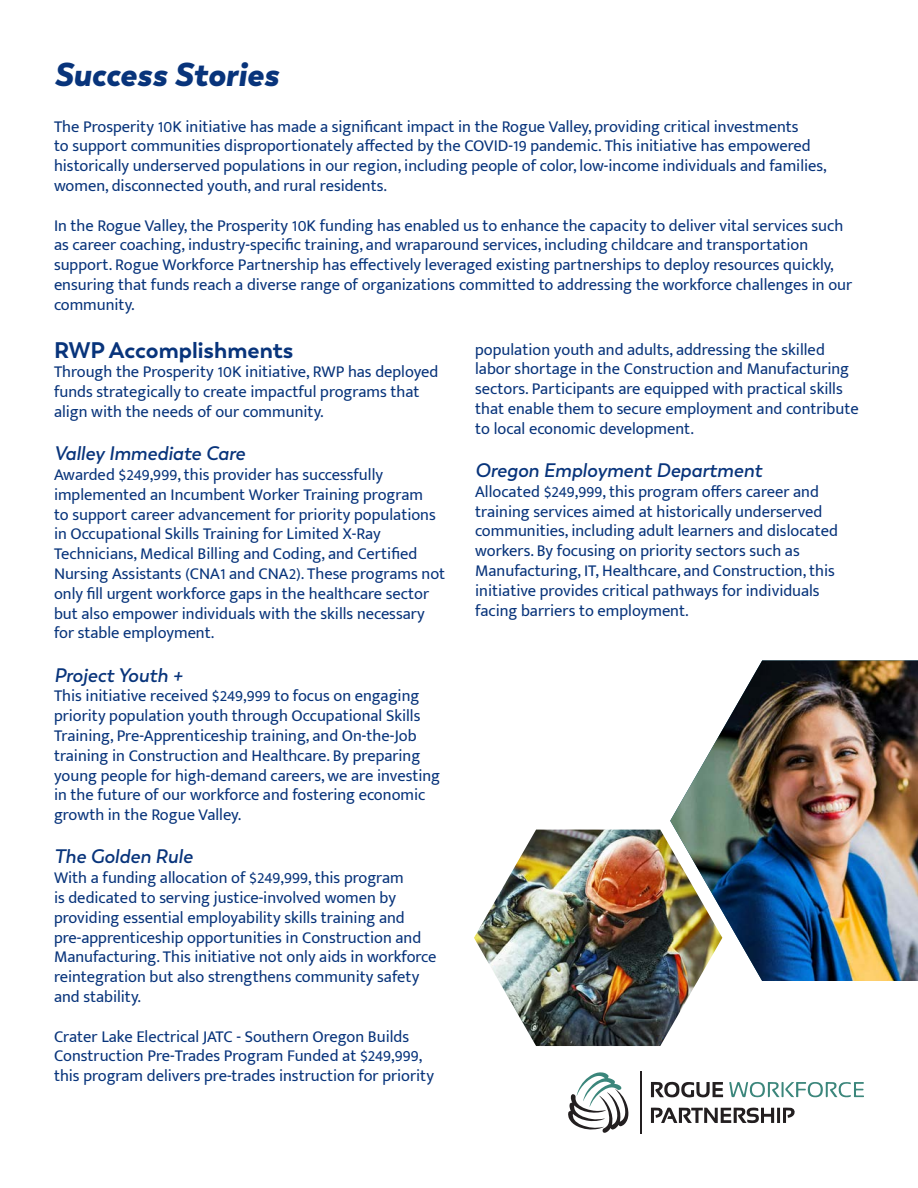
<style>
.page{position:relative;width:918px;height:1188px;background:#fff}
.page>*{position:absolute;margin:0;border:0;box-sizing:border-box;transform-origin:0 0}
.t1{font:italic 900 33px "Trenda";color:#08347b}
.t2{font:700 22.5px "Trenda";color:#08347b}
.t3{font:italic 600 19.5px "Trenda";color:#08347b}
.t4{font:16.5px/19.8px "Mukta Mahee";color:#08347b}
</style>
<div class="page">
<svg style="left:651px;top:1082px;width:72px;height:16px"></svg>
<hr style="left:640px;top:1071px;width:1px;height:63px;background:#231f20">
<svg style="left:651px;top:1107px;width:144px;height:16px"></svg>
<svg style="left:568px;top:1072px;width:61px;height:61px"></svg>
<svg style="left:729px;top:1082px;width:135px;height:16px"></svg>
<img style="left:670px;top:661px;width:248px;height:320px">
<img style="left:474px;top:830px;width:248px;height:216px">
<p class="t1" style="left:54px;top:54px;width:226px">Success Stories</p>
<p class="t4" style="left:54px;top:116px;width:774px">The Prosperity 10K initiative has made a significant impact in the Rogue Valley, providing critical investments<br>to support communities disproportionately affected by the COVID-19 pandemic. This initiative has empowered historically underserved populations in our region, including people of color, low-income individuals and families, women, disconnected youth, and rural residents.</p>
<p class="t4" style="left:54px;top:215px;width:800px">In the Rogue Valley, the Prosperity 10K funding has enabled us to enhance the capacity to deliver vital services such as career coaching, industry-specific training, and wraparound services, including childcare and transportation support. Rogue Workforce Partnership has effectively leveraged existing partnerships to deploy resources quickly, ensuring that funds reach a diverse range of organizations committed to addressing the workforce challenges in our community.</p>
<p class="t2" style="left:54px;top:336px;width:241px">RWP Accomplishments</p>
<p class="t4" style="left:54px;top:362px;width:386px">Through the Prosperity 10K initiative, RWP has deployed funds strategically to create impactful programs that align with the needs of our community.</p>
<p class="t3" style="left:54px;top:442px;width:193px">Valley Immediate Care</p>
<p class="t4" style="left:54px;top:464px;width:393px">Awarded $249,999, this provider has successfully implemented an Incumbent Worker Training program<br>to support career advancement for priority populations in Occupational Skills Training for Limited X-Ray Technicians, Medical Billing and Coding, and Certified Nursing Assistants (CNA1 and CNA2). These programs not only fill urgent workforce gaps in the healthcare sector but also empower individuals with the skills necessary for stable employment.</p>
<p class="t3" style="left:54px;top:663px;width:130px">Project Youth +</p>
<p class="t4" style="left:54px;top:686px;width:388px">This initiative received $249,999 to focus on engaging priority population youth through Occupational Skills Training, Pre-Apprenticeship training, and On-the-Job training in Construction and Healthcare. By preparing young people for high-demand careers, we are investing in the future of our workforce and fostering economic growth in the Rogue Valley.</p>
<p class="t3" style="left:54px;top:845px;width:140px">The Golden Rule</p>
<p class="t4" style="left:54px;top:868px;width:384px">With a funding allocation of $249,999, this program<br>is dedicated to serving justice-involved women by providing essential employability skills training and pre-apprenticeship opportunities in Construction and Manufacturing. This initiative not only aids in workforce reintegration but also strengthens community safety and stability.</p>
<p class="t4" style="left:54px;top:1026px;width:382px">Crater Lake Electrical JATC - Southern Oregon Builds<br>Construction Pre-Trades Program Funded at $249,999, this program delivers pre-trades instruction for priority</p>
<p class="t4" style="left:475px;top:339px;width:385px">population youth and adults, addressing the skilled labor shortage in the Construction and Manufacturing sectors. Participants are equipped with practical skills that enable them to secure employment and contribute to local economic development.</p>
<p class="t3" style="left:475px;top:459px;width:288px">Oregon Employment Department</p>
<p class="t4" style="left:475px;top:481px;width:364px">Allocated $249,999, this program offers career and training services aimed at historically underserved communities, including adult learners and dislocated workers. By focusing on priority sectors such as Manufacturing, IT, Healthcare, and Construction, this initiative provides critical pathways for individuals facing barriers to employment.</p>
</div>
